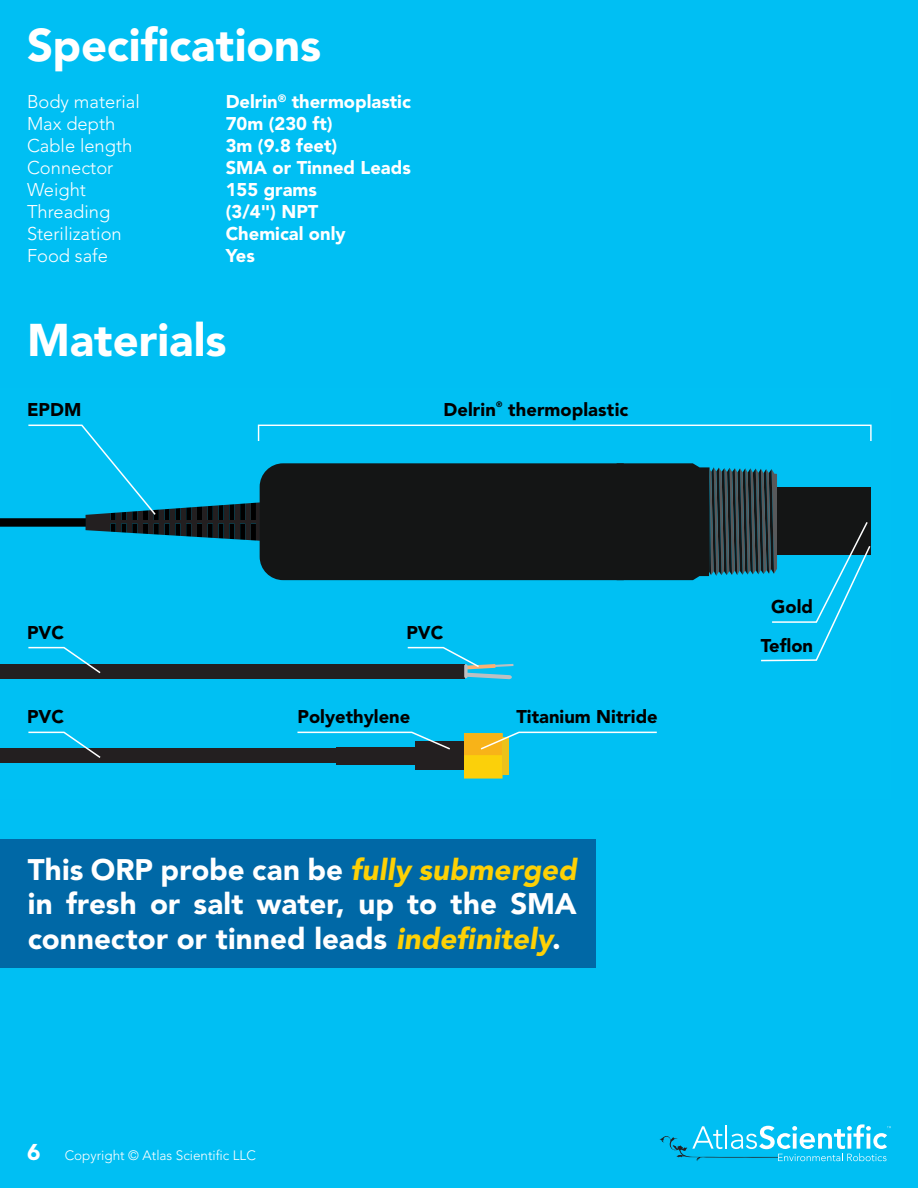
<style>
.page{position:relative;width:918px;height:1188px;background:#00bff3}
.page>*{position:absolute;margin:0;border:0;box-sizing:border-box;transform-origin:0 0}
.t1{font:900 45.45px "Avenir LT Pro";color:#fff}
.t2{font:900 29.55px/34.7px "Avenir LT Pro";letter-spacing:.005em;color:#fff;text-align:justify}
.t3{font:900 18.3px "Avenir LT Pro";color:#fff}
.t4{font:300 18.3px/22px "Avenir LT Pro";color:#fff}
.t5{font:900 18.3px/38.7px "Avenir LT Pro";color:#000;text-align:center}
.t6{font:300 13.5px "Avenir LT Pro";color:#fff}
.t7{font:900 7.8px "Avenir LT Pro";color:#000}
.s1{font-style:italic;color:#fed105}
.s2{font-weight:900;font-size:22.65px}
</style>
<div class="page">
<div style="left:0;top:839px;width:595px;height:129px;background:#0068a6"></div>
<div style="left:0;top:518px;width:86px;height:9px;background:#000"></div>
<div style="left:0;top:749px;width:404px;height:14px;background:#231f20"></div>
<div style="left:336px;top:747px;width:86px;height:18px;background:#231f20"></div>
<div style="left:415px;top:741px;width:50px;height:29px;background:#231f20"></div>
<div style="left:464px;top:733px;width:39px;height:46px;background:#fbd00a"></div>
<div style="left:464px;top:733px;width:39px;height:22px;background:#f8b318"></div>
<div style="left:503px;top:737px;width:6px;height:38px;background:#ecc21b"></div>
<div style="left:0;top:664px;width:464px;height:14px;background:#231f20"></div>
<svg style="left:27px;top:731px;width:75px;height:27px"></svg>
<svg style="left:479px;top:731px;width:178px;height:20px"></svg>
<svg style="left:296px;top:731px;width:154px;height:19px"></svg>
<svg style="left:27px;top:424px;width:845px;height:255px"></svg>
<svg style="left:660px;top:1124px;width:231px;height:37px"></svg>
<p class="t1" style="left:27px;top:18px;width:296px">Specifications</p>
<p class="t3" style="left:226px;top:90px;width:187px">Delrin<sup>®</sup> thermoplastic</p>
<p class="t3" style="left:226px;top:112px;width:108px">70m (230 ft)</p>
<p class="t3" style="left:226px;top:134px;width:113px">3m (9.8 feet)</p>
<p class="t3" style="left:226px;top:156px;width:187px">SMA or Tinned Leads</p>
<p class="t3" style="left:226px;top:178px;width:93px">155 grams</p>
<p class="t3" style="left:226px;top:200px;width:94px">(3/4") NPT</p>
<p class="t3" style="left:226px;top:222px;width:121px">Chemical only</p>
<p class="t3" style="left:226px;top:244px;width:31px">Yes</p>
<p class="t4" style="left:27px;top:90px;width:114px">Body material<br>Max depth</p>
<p class="t4" style="left:27px;top:134px;width:107px">Cable length</p>
<p class="t4" style="left:27px;top:156px;width:88px">Connector</p>
<p class="t4" style="left:27px;top:178px;width:61px">Weight</p>
<p class="t4" style="left:27px;top:200px;width:85px">Threading</p>
<p class="t4" style="left:27px;top:222px;width:96px">Sterilization</p>
<p class="t4" style="left:27px;top:245px;width:82px">Food safe</p>
<p class="t1" style="left:27px;top:313px;width:201px">Materials</p>
<p class="t5" style="left:27px;top:390px;width:56px">EPDM</p>
<p class="t5" style="left:444px;top:390px;width:54px">Delrin</p>
<p class="t7" style="left:496px;top:400px;width:8px">®</p>
<p class="t5" style="left:508px;top:390px;width:122px">thermoplastic</p>
<p class="t5" style="left:27px;top:613px;width:39px">PVC</p>
<p class="t5" style="left:406px;top:613px;width:39px">PVC</p>
<p class="t5" style="left:27px;top:698px;width:39px">PVC</p>
<p class="t5" style="left:297px;top:698px;width:114px">Polyethylene</p>
<p class="t5" style="left:516px;top:698px;width:143px">Titanium Nitride</p>
<p class="t2" style="left:28px;top:852px;width:550px">This ORP probe can be <span class="s1">fully submerged </span>in fresh or salt water, up to the SMA connector or tinned leads <span class="s1">indefinitely</span>.</p>
<p class="t6" style="left:27px;top:1148px;width:230px"><span class="s2">6</span> Copyright © Atlas Scientific LLC</p>
<p class="t5" style="left:761px;top:587px;width:54px">Gold<br>Teflon</p>
</div>
